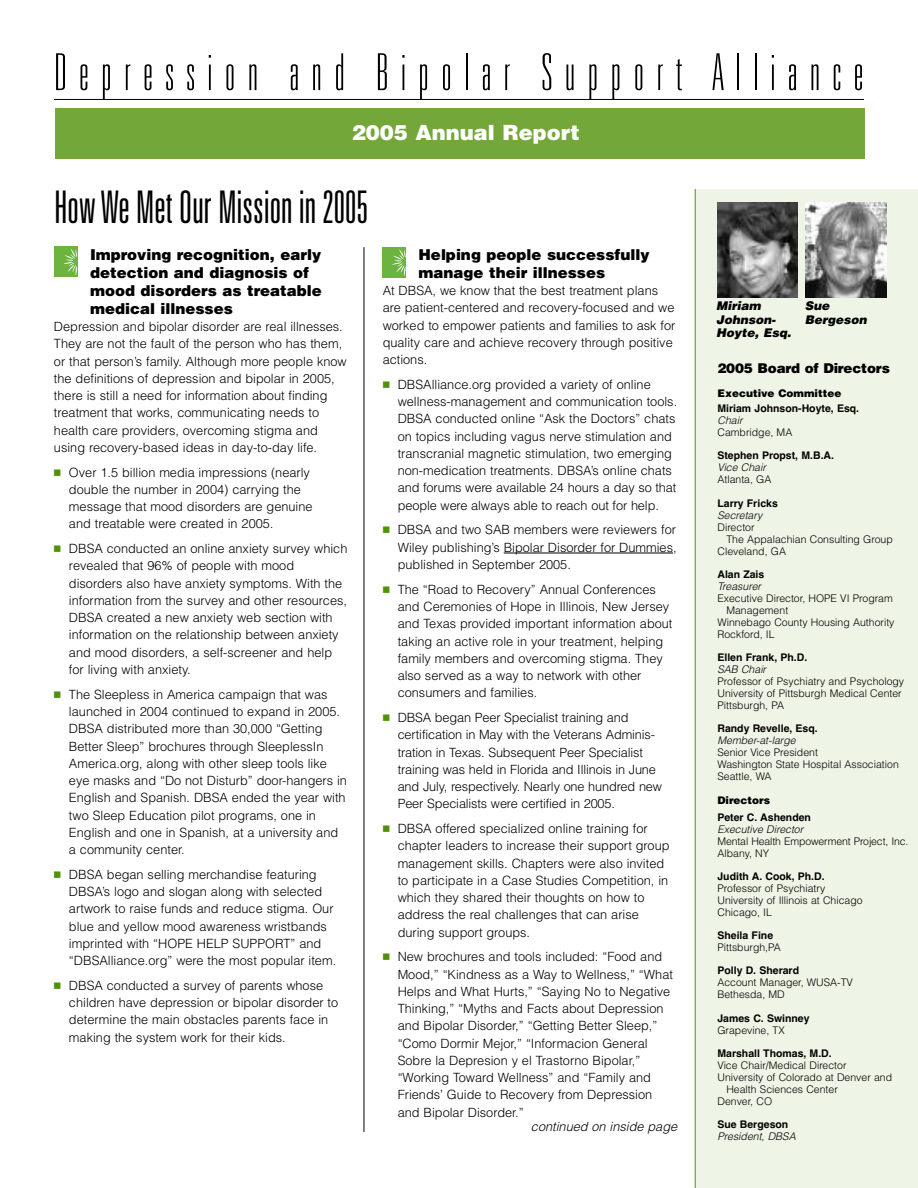
<style>
.page{position:relative;width:918px;height:1188px;background:#fff}
.page>*{position:absolute;margin:0;border:0;box-sizing:border-box;transform-origin:0 0}
.t1{font:100 ultra-condensed 51px "Univers";letter-spacing:.245em;color:#000}
.t2{font:300 ultra-condensed 45px "Univers";color:#000;scale:.91 1}
.t3{font:900 21px "Helvetica";color:#fff}
.t4{font:900 15px/18px "Helvetica";color:#000}
.t5{font:900 13.5px "Helvetica";letter-spacing:-.015em;color:#000}
.t6{font:300 12.75px/17.2px "Helvetica";color:#000}
.t7{font:italic 300 12.75px "Helvetica";color:#000}
.t8{font:italic 900 12px/13.5px "Helvetica";color:#000}
.t9{font:300 10.5px/12px "Helvetica";color:#000}
.t10{font:700 10.5px "Helvetica";color:#000}
.t11{font:italic 300 10.5px "Helvetica";color:#000}
.t12{font:900 10.5px "Helvetica";color:#000}
.s1{font-style:italic}
</style>
<div class="page">
<hr style="left:504px;top:553px;width:74px;height:1px;background:#000">
<hr style="left:577px;top:553px;width:96px;height:1px;background:#000">
<div style="left:695px;top:189px;width:223px;height:999px;background:#eef4e6"></div>
<hr style="left:364px;top:247px;width:1px;height:885px;background:#000">
<hr style="left:695px;top:189px;width:1px;height:999px;background:#519107">
<div style="left:56px;top:108px;width:809px;height:51px;background:#74a739"></div>
<hr style="left:54px;top:99px;width:810px;height:1px;background:#000">
<div style="left:54px;top:247px;width:23px;height:30px;background:#6cb43f"></div>
<svg style="left:63px;top:249px;width:14px;height:27px"></svg>
<img style="left:717px;top:202px;width:81px;height:96px">
<img style="left:806px;top:202px;width:80px;height:96px">
<div style="left:383px;top:247px;width:23px;height:30px;background:#6cb43f"></div>
<svg style="left:392px;top:249px;width:14px;height:27px"></svg>
<h1 class="t1" style="left:54px;top:53px;width:810px">Depression and Bipolar Support Alliance</h1>
<h3 class="t3" style="left:352px;top:124px;width:230px">2005 Annual Report</h3>
<h2 class="t2" style="left:54px;top:191px;width:346px">How We Met Our Mission in 2005</h2>
<p class="t4" style="left:90px;top:247px;width:233px">Improving recognition, early detection and diagnosis of mood disorders as treatable medical illnesses</p>
<p class="t6" style="left:54px;top:319px;width:294px">Depression and bipolar disorder are real illnesses.<br>They are not the fault of the person who has them, or that person’s family. Although more people know the definitions of depression and bipolar in 2005, there is still a need for information about finding treatment that works, communicating needs to health care providers, overcoming stigma and using recovery-based ideas in day-to-day life.</p>
<p class="t6" style="left:69px;top:465px;width:245px">Over 1.5 billion media impressions (nearly double the number in 2004) carrying the message that mood disorders are genuine and treatable were created in 2005<span class="s1">.</span></p>
<p class="t6" style="left:69px;top:541px;width:280px">DBSA conducted an online anxiety survey which revealed that 96% of people with mood disorders also have anxiety symptoms. With the information from the survey and other resources, DBSA created a new anxiety web section with information on the relationship between anxiety and mood disorders, a self-screener and help for living with anxiety.</p>
<p class="t6" style="left:69px;top:687px;width:280px">The Sleepless in America campaign that was launched in 2004 continued to expand in 2005.<br>DBSA distributed more than 30,000 “Getting Better Sleep” brochures through SleeplessIn America.org, along with other sleep tools like eye masks and “Do not Disturb” door-hangers in English and Spanish. DBSA ended the year with two Sleep Education pilot programs, one in English and one in Spanish, at a university and a community center.</p>
<p class="t6" style="left:69px;top:867px;width:269px">DBSA began selling merchandise featuring DBSA’s logo and slogan along with selected artwork to raise funds and reduce stigma. Our blue and yellow mood awareness wristbands imprinted with “HOPE HELP SUPPORT” and “DBSAlliance.org” were the most popular item.</p>
<p class="t6" style="left:69px;top:978px;width:271px">DBSA conducted a survey of parents whose children have depression or bipolar disorder to determine the main obstacles parents face in making the system work for their kids.</p>
<p class="t4" style="left:418px;top:247px;width:233px">Helping people successfully manage their illnesses</p>
<p class="t6" style="left:383px;top:283px;width:294px">At DBSA, we know that the best treatment plans are patient-centered and recovery-focused and we worked to empower patients and families to ask for quality care and achieve recovery through positive actions.</p>
<p class="t6" style="left:398px;top:377px;width:281px">DBSAlliance.org provided a variety of online wellness-management and communication tools.<br>DBSA conducted online “Ask the Doctors” chats on topics including vagus nerve stimulation and transcranial magnetic stimulation, two emerging non-medication treatments. DBSA’s online chats and forums were available 24 hours a day so that people were always able to reach out for help.</p>
<p class="t6" style="left:398px;top:523px;width:280px;text-align:justify">DBSA and two SAB members were reviewers for Wiley publishing’s Bipolar Disorder for Dummies, published in September 2005.</p>
<p class="t6" style="left:398px;top:582px;width:276px">The “Road to Recovery” Annual Conferences and Ceremonies of Hope in Illinois, New Jersey and Texas provided important information about taking an active role in your treatment, helping family members and overcoming stigma. They also served as a way to network with other consumers and families.</p>
<p class="t6" style="left:398px;top:710px;width:266px">DBSA began Peer Specialist training and certification in May with the Veterans Adminis&shy;tration in Texas. Subsequent Peer Specialist training was held in Florida and Illinois in June and July, respectively. Nearly one hundred new Peer Specialists were certified in 2005.</p>
<p class="t6" style="left:398px;top:821px;width:273px">DBSA offered specialized online training for chapter leaders to increase their support group management skills. Chapters were also invited to participate in a Case Studies Competition, in which they shared their thoughts on how to address the real challenges that can arise during support groups.</p>
<p class="t6" style="left:398px;top:950px;width:277px">New brochures and tools included: “Food and Mood,” “Kindness as a Way to Wellness,” “What Helps and What Hurts,” “Saying No to Negative Thinking,” “Myths and Facts about Depression and Bipolar Disorder,” “Getting Better Sleep,” “Como Dormir Mejor,” “Informacion General Sobre la Depresion y el Trastorno Bipolar,” “Working Toward Wellness” and “Family and Friends’ Guide to Recovery from Depression and Bipolar Disorder.”</p>
<p class="t7" style="left:531px;top:1122px;width:148px">continued on inside page</p>
<p class="t8" style="left:716px;top:299px;width:77px">Miriam<br>Johnson-<br>Hoyte, Esq.</p>
<p class="t8" style="left:805px;top:299px;width:64px">Sue<br>Bergeson</p>
<p class="t5" style="left:717px;top:363px;width:174px">2005 Board of Directors</p>
<p class="t12" style="left:717px;top:390px;width:126px">Executive Committee</p>
<p class="t10" style="left:717px;top:402px;width:143px">Miriam Johnson-Hoyte, Esq.</p>
<p class="t11" style="left:717px;top:417px;width:27px">Chair</p>
<p class="t9" style="left:717px;top:427px;width:76px">Cambridge, MA</p>
<p class="t10" style="left:717px;top:450px;width:118px">Stephen Propst, M.B.A.</p>
<p class="t11" style="left:717px;top:464px;width:50px">Vice Chair</p>
<p class="t9" style="left:717px;top:475px;width:55px">Atlanta, GA</p>
<p class="t10" style="left:717px;top:497px;width:62px">Larry Fricks</p>
<p class="t11" style="left:717px;top:511px;width:46px">Secretary</p>
<p class="t9" style="left:717px;top:522px;width:39px">Director</p>
<p class="t9" style="left:726px;top:534px;width:168px">The Appalachian Consulting Group</p>
<p class="t9" style="left:717px;top:546px;width:70px">Cleveland, GA</p>
<p class="t10" style="left:717px;top:568px;width:48px">Alan Zais</p>
<p class="t11" style="left:717px;top:582px;width:45px">Treasurer</p>
<p class="t9" style="left:717px;top:593px;width:177px">Executive Director, HOPE VI Program</p>
<p class="t9" style="left:726px;top:605px;width:63px">Management</p>
<p class="t9" style="left:717px;top:617px;width:179px">Winnebago County Housing Authority</p>
<p class="t9" style="left:717px;top:629px;width:59px">Rockford, IL</p>
<p class="t10" style="left:717px;top:651px;width:91px">Ellen Frank, Ph.D.</p>
<p class="t11" style="left:717px;top:666px;width:50px">SAB Chair</p>
<p class="t9" style="left:717px;top:676px;width:188px">Professor of Psychiatry and Psychology<br>University of Pittsburgh Medical Center<br>Pittsburgh, PA</p>
<p class="t10" style="left:717px;top:723px;width:102px">Randy Revelle, Esq.</p>
<p class="t11" style="left:717px;top:737px;width:80px">Member-at-large</p>
<p class="t9" style="left:717px;top:748px;width:183px">Senior Vice President<br>Washington State Hospital Association<br>Seattle, WA</p>
<p class="t12" style="left:717px;top:797px;width:54px">Directors</p>
<p class="t10" style="left:717px;top:811px;width:95px">Peter C. Ashenden</p>
<p class="t11" style="left:717px;top:825px;width:87px">Executive Director</p>
<p class="t9" style="left:717px;top:836px;width:193px">Mental Health Empowerment Project, Inc.<br>Albany, NY</p>
<p class="t10" style="left:717px;top:870px;width:109px">Judith A. Cook, Ph.D.</p>
<p class="t9" style="left:717px;top:883px;width:147px">Professor of Psychiatry<br>University of Illinois at Chicago<br>Chicago, IL</p>
<p class="t10" style="left:717px;top:929px;width:57px">Sheila Fine</p>
<p class="t9" style="left:717px;top:943px;width:65px">Pittsburgh,PA</p>
<p class="t10" style="left:717px;top:965px;width:83px">Polly D. Sherard</p>
<p class="t9" style="left:717px;top:978px;width:137px">Account Manager, WUSA-TV<br>Bethesda, MD</p>
<p class="t10" style="left:717px;top:1012px;width:94px">James C. Swinney</p>
<p class="t9" style="left:717px;top:1025px;width:69px">Grapevine, TX</p>
<p class="t10" style="left:717px;top:1047px;width:116px">Marshall Thomas, M.D.</p>
<p class="t9" style="left:717px;top:1060px;width:131px">Vice Chair/Medical Director</p>
<p class="t9" style="left:717px;top:1072px;width:176px">University of Colorado at Denver and</p>
<p class="t9" style="left:726px;top:1084px;width:113px">Health Sciences Center</p>
<p class="t9" style="left:717px;top:1096px;width:56px">Denver, CO</p>
<p class="t10" style="left:717px;top:1118px;width:72px">Sue Bergeson</p>
<p class="t11" style="left:717px;top:1133px;width:80px">President, DBSA</p>
</div>
